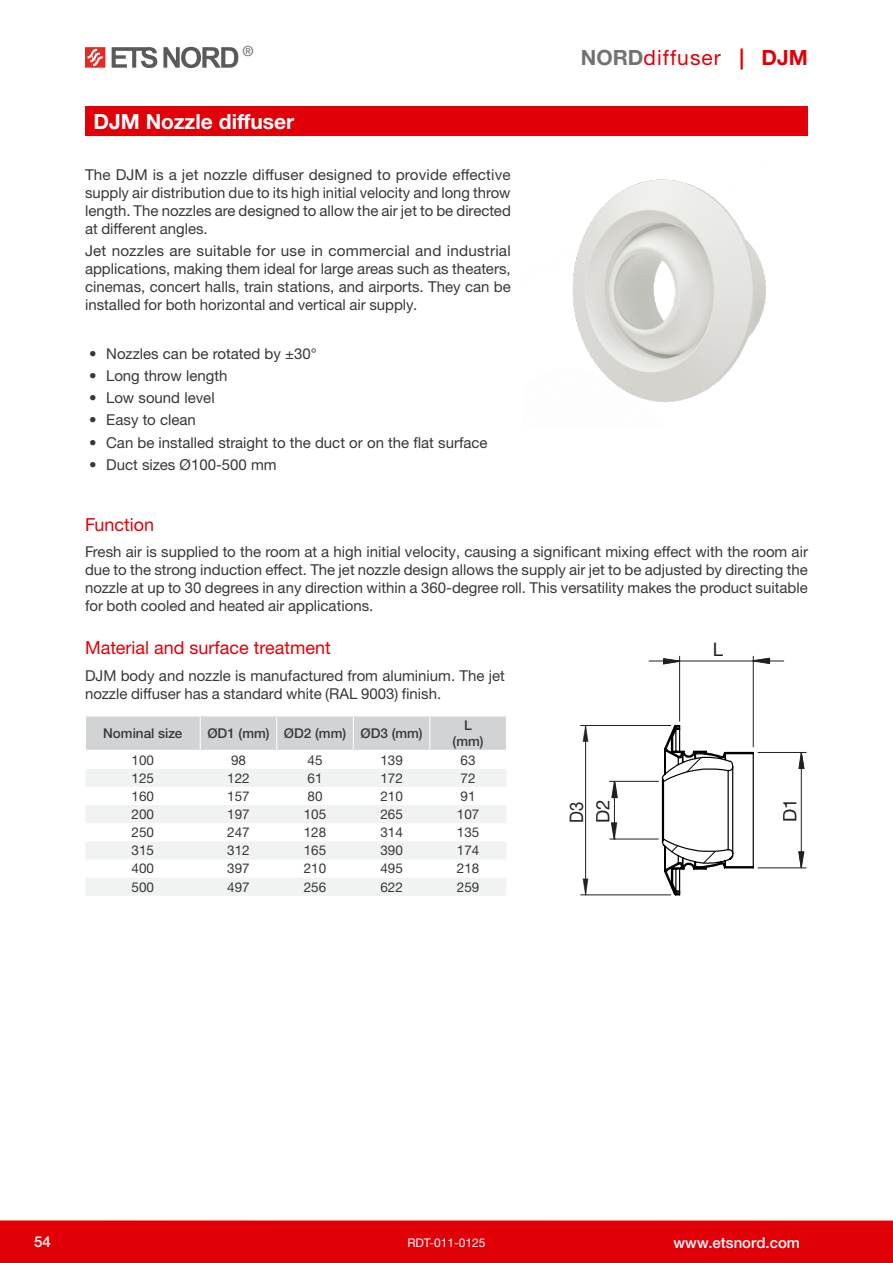
<style>
.page{position:relative;width:893px;height:1263px;background:#fff}
.page>*{position:absolute;margin:0;border:0;box-sizing:border-box;transform-origin:0 0}
.Tootenimi{font:700 21px "Helvetica Neue LTW1 G";color:#fff}
.t1{font:21px "Helvetica Neue LTW1 G";letter-spacing:.05em;color:#e10008}
.t2{font:18.6px "Helvetica Neue LTW1 G";color:#231f20}
.t3{font:18.6px "Helvetica Neue LTW1 G";color:#231f20;scale:.9 1}
.Pealkiri{font:18px "Helvetica Neue LTW1 G";color:#e10008}
.Tekst{font:15px/18px "Helvetica Neue LTW1 G";color:#383839;text-align:justify}
.t4{font:15px "Helvetica Neue LTW1 G";color:#363736}
.t5{font:500 15px "Helvetica Neue LTW1 G";color:#fff}
.t6{font:500 13.95px "Helvetica Neue LTW1 G";color:#737272}
.Tabeltekst{font:13.5px "Helvetica Neue LTW1 G";color:#383839}
.Tabeli_päis{font:500 13.5px "Helvetica Neue LTW1 G";color:#383839}
.t7{font:12px "Helvetica Neue LTW1 G";color:#fff}
.s1{font-weight:700;color:#737272}
.s2{font-weight:700}
</style>
<div class="page">
<div style="left:0;top:1220px;width:893px;height:43px;background:#e10008"></div>
<svg style="left:112px;top:47px;width:45px;height:21px"></svg>
<svg style="left:163px;top:47px;width:75px;height:21px"></svg>
<svg style="left:85px;top:47px;width:20px;height:21px"></svg>
<div style="left:86px;top:717px;width:420px;height:33px;background:#d1d3d4"></div>
<svg style="left:86px;top:769px;width:420px;height:127px;fill:#f1f2f2"></svg>
<hr style="left:200px;top:716px;width:1px;height:34px;background:#fff">
<hr style="left:276px;top:716px;width:1px;height:34px;background:#fff">
<hr style="left:353px;top:716px;width:1px;height:34px;background:#fff">
<hr style="left:429px;top:716px;width:1px;height:34px;background:#fff">
<div style="left:85px;top:106px;width:723px;height:30px;background:#e10008"></div>
<img style="left:572px;top:179px;width:194px;height:224px">
<svg style="left:661px;top:724px;width:93px;height:172px"></svg>
<hr style="left:753px;top:661px;width:31px;height:1px;background:#231f20">
<hr style="left:649px;top:661px;width:31px;height:1px;background:#231f20">
<hr style="left:753px;top:656px;width:1px;height:91px;background:#231f20">
<hr style="left:679px;top:656px;width:1px;height:65px;background:#231f20">
<hr style="left:581px;top:895px;width:90px;height:1px;background:#231f20">
<hr style="left:581px;top:725px;width:90px;height:1px;background:#231f20">
<hr style="left:614px;top:781px;width:1px;height:58px;background:#231f20">
<hr style="left:609px;top:839px;width:50px;height:1px;background:#231f20">
<hr style="left:609px;top:781px;width:50px;height:1px;background:#231f20">
<hr style="left:801px;top:752px;width:1px;height:116px;background:#231f20">
<hr style="left:758px;top:868px;width:48px;height:1px;background:#231f20">
<hr style="left:758px;top:752px;width:48px;height:1px;background:#231f20">
<svg style="left:662px;top:657px;width:109px;height:8px"></svg>
<svg style="left:582px;top:726px;width:7px;height:170px"></svg>
<svg style="left:610px;top:821px;width:8px;height:19px"></svg>
<svg style="left:610px;top:780px;width:9px;height:19px"></svg>
<svg style="left:798px;top:753px;width:6px;height:16px"></svg>
<svg style="left:798px;top:851px;width:6px;height:17px"></svg>
<p class="t6" style="left:242px;top:43px;width:13px">®</p>
<p class="Tootenimi" style="left:94px;top:108px;width:202px">DJM Nozzle diffuser</p>
<p class="Tekst" style="left:85px;top:165px;width:427px">The DJM is a jet nozzle diffuser designed to provide effective supply air distribution due to its high initial velocity and long throw length. The nozzles are designed to allow the air jet to be directed at different angles.</p>
<p class="Tekst" style="left:85px;top:241px;width:427px">Jet nozzles are suitable for use in commercial and industrial applications, making them ideal for large areas such as theaters, cinemas, concert halls, train stations, and airports. They can be installed for both horizontal and vertical air supply.</p>
<p class="t4" style="left:89px;top:344px;width:229px">• Nozzles can be rotated by ±30°</p>
<p class="t4" style="left:89px;top:366px;width:140px">• Long throw length</p>
<p class="t4" style="left:89px;top:388px;width:127px">• Low sound level</p>
<p class="t4" style="left:89px;top:411px;width:108px">• Easy to clean</p>
<p class="t4" style="left:89px;top:433px;width:400px">• Can be installed straight to the duct or on the flat surface</p>
<p class="t4" style="left:89px;top:455px;width:189px">• Duct sizes Ø100-500 mm</p>
<p class="t1" style="left:581px;top:44px;width:229px"><span class="s1">NORD</span>diffuser <span class="s2">| DJM</span></p>
<p class="Pealkiri" style="left:85px;top:513px;width:71px">Function</p>
<p class="Tekst" style="left:85px;top:543px;width:724px">Fresh air is supplied to the room at a high initial velocity, causing a significant mixing effect with the room air due to the strong induction effect. The jet nozzle design allows the supply air jet to be adjusted by directing the nozzle at up to 30 degrees in any direction within a 360-degree roll. This versatility makes the product suitable for both cooled and heated air applications.</p>
<p class="Pealkiri" style="left:85px;top:636px;width:247px">Material and surface treatment</p>
<p class="Tekst" style="left:85px;top:666px;width:421px">DJM body and nozzle is manufactured from aluminium. The jet nozzle diffuser has a standard white (RAL 9003) finish.</p>
<p class="Tabeli_päis" style="left:103px;top:725px;width:81px">Nominal size</p>
<p class="Tabeli_päis" style="left:207px;top:725px;width:64px">ØD1 (mm)</p>
<p class="Tabeli_päis" style="left:284px;top:725px;width:64px">ØD2 (mm)</p>
<p class="Tabeli_päis" style="left:360px;top:725px;width:64px">ØD3 (mm)</p>
<p class="t2" style="left:712px;top:638px;width:12px">L</p>
<p class="Tabeli_päis" style="left:464px;top:717px;width:9px">L</p>
<p class="Tabeli_päis" style="left:453px;top:733px;width:32px">(mm)</p>
<p class="Tabeltekst" style="left:132px;top:751px;width:24px">100</p>
<p class="Tabeltekst" style="left:231px;top:751px;width:17px">98</p>
<p class="Tabeltekst" style="left:308px;top:751px;width:17px">45</p>
<p class="Tabeltekst" style="left:380px;top:751px;width:24px">139</p>
<p class="Tabeltekst" style="left:461px;top:751px;width:17px">63</p>
<p class="Tabeltekst" style="left:132px;top:770px;width:24px">125</p>
<p class="Tabeltekst" style="left:227px;top:770px;width:24px">122</p>
<p class="Tabeltekst" style="left:308px;top:770px;width:17px">61</p>
<p class="Tabeltekst" style="left:380px;top:770px;width:24px">172</p>
<p class="Tabeltekst" style="left:461px;top:770px;width:17px">72</p>
<p class="Tabeltekst" style="left:132px;top:788px;width:24px">160</p>
<p class="Tabeltekst" style="left:227px;top:788px;width:24px">157</p>
<p class="Tabeltekst" style="left:308px;top:788px;width:17px">80</p>
<p class="Tabeltekst" style="left:380px;top:788px;width:24px">210</p>
<p class="Tabeltekst" style="left:461px;top:788px;width:17px">91</p>
<p class="Tabeltekst" style="left:132px;top:806px;width:24px">200</p>
<p class="Tabeltekst" style="left:227px;top:806px;width:24px">197</p>
<p class="Tabeltekst" style="left:304px;top:806px;width:24px">105</p>
<p class="Tabeltekst" style="left:380px;top:806px;width:24px">265</p>
<p class="Tabeltekst" style="left:457px;top:806px;width:24px">107</p>
<p class="Tabeltekst" style="left:132px;top:824px;width:24px">250</p>
<p class="Tabeltekst" style="left:227px;top:824px;width:24px">247</p>
<p class="Tabeltekst" style="left:304px;top:824px;width:24px">128</p>
<p class="Tabeltekst" style="left:380px;top:824px;width:24px">314</p>
<p class="Tabeltekst" style="left:457px;top:824px;width:24px">135</p>
<p class="Tabeltekst" style="left:132px;top:842px;width:24px">315</p>
<p class="Tabeltekst" style="left:227px;top:842px;width:24px">312</p>
<p class="Tabeltekst" style="left:304px;top:842px;width:24px">165</p>
<p class="Tabeltekst" style="left:380px;top:842px;width:24px">390</p>
<p class="Tabeltekst" style="left:457px;top:842px;width:24px">174</p>
<p class="Tabeltekst" style="left:132px;top:860px;width:24px">400</p>
<p class="Tabeltekst" style="left:227px;top:860px;width:24px">397</p>
<p class="Tabeltekst" style="left:304px;top:860px;width:24px">210</p>
<p class="Tabeltekst" style="left:380px;top:860px;width:24px">495</p>
<p class="Tabeltekst" style="left:457px;top:860px;width:24px">218</p>
<p class="Tabeltekst" style="left:132px;top:878px;width:24px">500</p>
<p class="Tabeltekst" style="left:227px;top:878px;width:24px">497</p>
<p class="Tabeltekst" style="left:304px;top:878px;width:24px">256</p>
<p class="Tabeltekst" style="left:380px;top:878px;width:24px">622</p>
<p class="Tabeltekst" style="left:457px;top:878px;width:24px">259</p>
<p class="t3" style="left:565px;top:823px;width:25px;rotate:-90deg">D3</p>
<p class="t2" style="left:591px;top:823px;width:25px;rotate:-90deg">D2</p>
<p class="t2" style="left:778px;top:822px;width:25px;rotate:-90deg">D1</p>
<p class="t5" style="left:34px;top:1233px;width:18px">54</p>
<p class="t7" style="left:407px;top:1235px;width:80px">RDT-011-0125</p>
<p class="t5" style="left:673px;top:1233px;width:128px">www.etsnord.com</p>
</div>
